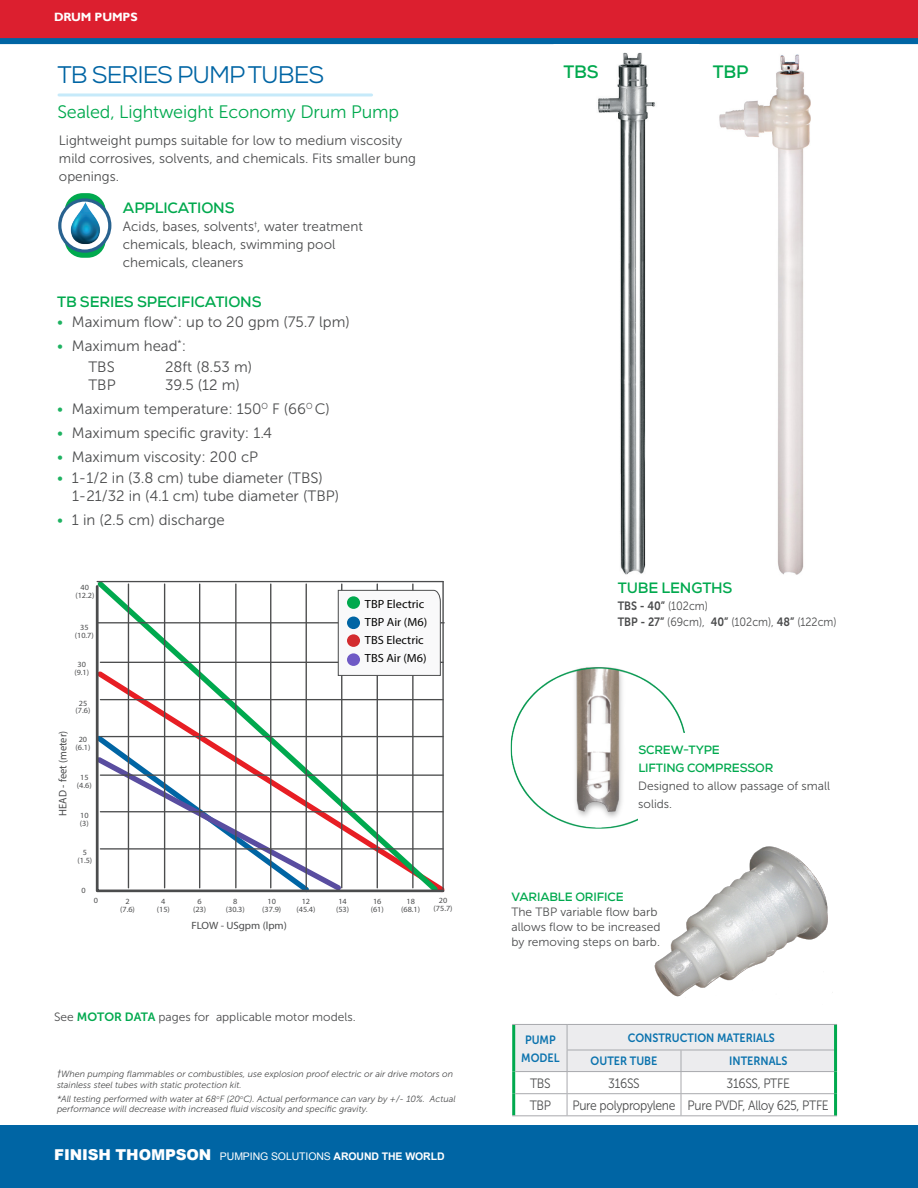
<style>
.page{position:relative;width:918px;height:1188px;background:#fff}
.page>*{position:absolute;margin:0;border:0;box-sizing:border-box;transform-origin:0 0}
.Quotes{font:24px "Nexa";letter-spacing:-.04em;color:#0065a4}
.t1{font:18px "Museo Sans 300";letter-spacing:-.01em;color:#00a94e}
.Quotes-2{font:700 18px "Nexa";letter-spacing:-.01em;color:#00a94e}
.t2{font:15px "Museo Sans 300";color:#4b4c4d}
.Quotes-3{font:700 15px "Nexa";letter-spacing:-.01em;color:#00a94e}
.t3{font:13.5px/18px "Museo Sans 300";color:#4b4c4d}
.t4{font:13.5px "Museo Sans 300";letter-spacing:-.025em;color:#4b4c4d;scale:.9 1}
.t5{font:13.5px "Museo Sans 300";color:#4b4c4d;scale:.9 1}
.t6{font:12px/15px "Museo Sans 300";color:#4b4c4d}
.t7{font:12px/18px "Museo Sans 700";color:#0b73ae;text-align:center;scale:.9 1}
.Quotes-4{font:700 12px "Nexa";letter-spacing:-.01em;color:#00a94e}
.t8{font:12px "Museo Sans 300";color:#4b4c4d;scale:.9 1}
.t9{font:12px "Museo Sans 700";color:#4b4c4d;scale:.9 1}
.t10{font:700 12px "Gill Sans";letter-spacing:-.01em;color:#fff}
.t11{font:300 11.85px/18px "Nexa";color:#050504;scale:1.04 1}
.t12{font:800 10.95px "Nexa";color:#4b4c4d;scale:.96 1}
.t13{font:10.5px "Arial";letter-spacing:-.01em;color:#fff}
.t14{font:800 10.5px "Nexa";color:#4b4c4d;scale:1.04 1}
.t15{font:italic 9px/10.5px "Museo Sans 300";color:#4b4c4d}
.t16{font:300 7.95px/7.9px "Nexa";color:#4b4c4d;text-align:center;scale:1.04 1}
.t17{font:800 7.95px "Nexa";color:#4b4c4d;scale:1.04 1}
.s1{color:#1eb261}
.s2{font-weight:800}
.s3{font-family:"Museo Sans 700";color:#00a94e}
.s4{font-size:10.5px}
.s5{font-weight:900;font-size:15px}
.s6{font-weight:700}
.s7{font-family:"Museo Sans 300"}
.s8{font-family:"Museo Sans 700"}
</style>
<div class="page">
<div style="left:0;top:0;width:918px;height:38px;background:#dc1f2f"></div>
<div style="left:0;top:1125px;width:918px;height:63px;background:#0065a4"></div>
<div style="left:0;top:38px;width:918px;height:6px;background:#0065a4"></div>
<img style="left:719px;top:54px;width:92px;height:521px">
<img style="left:598px;top:44px;width:102px;height:531px">
<hr style="left:59px;top:93px;width:313px;height:3px;background:#c6eafa">
<hr style="left:512px;top:1025px;width:3px;height:25px;background:#00a94e">
<hr style="left:512px;top:1050px;width:3px;height:22px;background:#00a94e">
<hr style="left:512px;top:1072px;width:3px;height:22px;background:#00a94e">
<hr style="left:512px;top:1094px;width:3px;height:21px;background:#00a94e">
<hr style="left:512px;top:1024px;width:55px;height:1px;background:#a8a9ad">
<svg style="left:514px;top:1024px;width:320px;height:91px"></svg>
<hr style="left:512px;top:1115px;width:55px;height:1px;background:#a8a9ad">
<hr style="left:567px;top:1115px;width:114px;height:1px;background:#a8a9ad">
<hr style="left:681px;top:1115px;width:156px;height:1px;background:#a8a9ad">
<hr style="left:834px;top:1025px;width:3px;height:25px;background:#00a94e">
<hr style="left:834px;top:1050px;width:3px;height:22px;background:#00a94e">
<hr style="left:834px;top:1072px;width:3px;height:22px;background:#00a94e">
<hr style="left:834px;top:1094px;width:3px;height:21px;background:#00a94e">
<div style="left:65px;top:193px;width:41px;height:65px;background:#00a94e;border-radius:18px"></div>
<svg style="left:58px;top:198px;width:53px;height:55px"></svg>
<img style="left:65px;top:199px;width:39px;height:49px">
<hr style="left:97px;top:581px;width:346px;height:1px;background:#4b4c4d">
<hr style="left:442px;top:582px;width:2px;height:307px;background:#4b4c4d">
<svg style="left:95px;top:584px;width:350px;height:309px"></svg>
<hr style="left:100px;top:736px;width:343px;height:1px;background:#4b4c4d">
<hr style="left:270px;top:584px;width:1px;height:304px;background:#4b4c4d">
<hr style="left:306px;top:584px;width:1px;height:304px;background:#4b4c4d">
<hr style="left:341px;top:584px;width:1px;height:304px;background:#4b4c4d">
<hr style="left:377px;top:584px;width:1px;height:304px;background:#4b4c4d">
<hr style="left:100px;top:811px;width:343px;height:1px;background:#4b4c4d">
<hr style="left:100px;top:699px;width:343px;height:1px;background:#4b4c4d">
<hr style="left:97px;top:622px;width:347px;height:1px;background:#4b4c4d">
<hr style="left:412px;top:584px;width:2px;height:304px;background:#4b4c4d">
<svg style="left:338px;top:590px;width:103px;height:86px"></svg>
<div style="left:347px;top:617px;width:13px;height:12px;background:#0065a4;border-radius:50%"></div>
<div style="left:347px;top:596px;width:13px;height:13px;background:#00a94e;border-radius:50%"></div>
<div style="left:347px;top:634px;width:13px;height:13px;background:#d32c2f;border-radius:50%"></div>
<div style="left:347px;top:653px;width:13px;height:13px;background:#6f5ac5;border-radius:50%"></div>
<img style="left:510px;top:667px;width:175px;height:162px">
<div style="left:638px;top:733px;width:199px;height:95px;background:#fff"></div>
<img style="left:637px;top:820px;width:201px;height:207px">
<h3 class="t10" style="left:54px;top:10px;width:85px">DRUM PUMPS</h3>
<p class="Quotes" style="left:58px;top:60px;width:268px">TB SERIES PUMP TUBES</p>
<p class="t1" style="left:57px;top:102px;width:343px">Sealed, Lightweight Economy Drum Pump</p>
<p class="t3" style="left:59px;top:131px;width:358px">Lightweight pumps suitable for low to medium viscosity mild corrosives, solvents, and chemicals. Fits smaller bung openings.</p>
<p class="Quotes-3" style="left:123px;top:198px;width:113px">APPLICATIONS</p>
<p class="t3" style="left:123px;top:218px;width:242px">Acids, bases, solvents<sup>†</sup>, water treatment chemicals, bleach, swimming pool chemicals, cleaners</p>
<p class="Quotes-3" style="left:57px;top:292px;width:206px">TB SERIES SPECIFICATIONS</p>
<p class="t2" style="left:57px;top:313px;width:294px"><span class="s1">•</span> Maximum flow<sup>*</sup>: up to 20 gpm (75.7 lpm)</p>
<p class="t2" style="left:57px;top:337px;width:131px"><span class="s1">•</span> Maximum head<sup>*</sup>:</p>
<p class="t2" style="left:88px;top:358px;width:28px">TBS</p>
<p class="t2" style="left:165px;top:358px;width:89px">28ft (8.53 m)</p>
<p class="t2" style="left:88px;top:376px;width:29px">TBP</p>
<p class="t2" style="left:165px;top:376px;width:76px">39.5 (12 m)</p>
<p class="t2" style="left:57px;top:400px;width:274px"><span class="s1">•</span> Maximum temperature: 150<sup>O</sup> F (66<sup>O</sup> C)</p>
<p class="t2" style="left:57px;top:424px;width:217px"><span class="s1">•</span> Maximum specific gravity: 1.4</p>
<p class="t2" style="left:57px;top:448px;width:203px"><span class="s1">•</span> Maximum viscosity: 200 cP</p>
<p class="t2" style="left:57px;top:469px;width:267px"><span class="s1">•</span> 1-1/2 in (3.8 cm) tube diameter (TBS)</p>
<p class="t2" style="left:72px;top:487px;width:269px">1-21/32 in (4.1 cm) tube diameter (TBP)</p>
<p class="t2" style="left:57px;top:511px;width:169px"><span class="s1">•</span> 1 in (2.5 cm) discharge</p>
<p class="t16" style="left:75px;top:584px;width:20px"><span class="s2">40 </span>(12.2)</p>
<p class="t16" style="left:75px;top:623px;width:20px"><span class="s2">35 </span>(10.7)</p>
<p class="t16" style="left:74px;top:660px;width:16px"><span class="s2">30 </span>(9.1)</p>
<p class="t12" style="left:56px;top:816px;width:90px;rotate:-90deg">HEAD - feet (meter)</p>
<p class="t16" style="left:76px;top:699px;width:16px"><span class="s2">25 </span>(7.6)</p>
<p class="t16" style="left:76px;top:736px;width:16px"><span class="s2">20 </span>(6.1)</p>
<p class="t16" style="left:77px;top:773px;width:16px"><span class="s2">15 </span>(4.6)</p>
<p class="t16" style="left:80px;top:811px;width:10px;text-align:left"><span class="s2">10 </span>(3)</p>
<p class="t16" style="left:77px;top:848px;width:16px"><span class="s2">5 </span>(1.5)</p>
<p class="t17" style="left:81px;top:885px;width:6px">0</p>
<p class="t11" style="left:365px;top:595px;width:61px">TBP Electric<br>TBP Air (M6)<br>TBS Electric<br>TBS Air (M6)</p>
<p class="t17" style="left:94px;top:895px;width:6px">0</p>
<p class="t16" style="left:336px;top:898px;width:14px;text-align:left"><span class="s2">14 </span>(53)</p>
<p class="t16" style="left:371px;top:898px;width:14px;text-align:left"><span class="s2">16 </span>(61)</p>
<p class="t16" style="left:401px;top:898px;width:20px"><span class="s2">18 </span>(68.1)</p>
<p class="t14" style="left:191px;top:919px;width:93px">FLOW - USgpm (lpm)</p>
<p class="t16" style="left:120px;top:898px;width:16px"><span class="s2">2 </span>(7.6)</p>
<p class="t16" style="left:157px;top:898px;width:14px"><span class="s2">4 </span>(15)</p>
<p class="t16" style="left:193px;top:898px;width:14px"><span class="s2">6 </span>(23)</p>
<p class="t16" style="left:226px;top:898px;width:20px"><span class="s2">8 </span>(30.3)</p>
<p class="t16" style="left:262px;top:898px;width:20px"><span class="s2">10 </span>(37.9)</p>
<p class="t16" style="left:296px;top:898px;width:20px"><span class="s2">12 </span>(45.4)</p>
<p class="t16" style="left:434px;top:896px;width:20px"><span class="s2">20 </span>(75.7)</p>
<p class="t6" style="left:54px;top:1009px;width:303px">See <span class="s3">MOTOR DATA</span> pages for applicable motor models.</p>
<p class="t15" style="left:57px;top:1069px;width:398px"><span class="s4">†</span>When pumping flammables or combustibles, use explosion proof electric or air drive motors on stainless steel tubes with static protection kit.</p>
<p class="t15" style="left:57px;top:1094px;width:400px">*All testing performed with water at 68<sup>o</sup>F (20<sup>o</sup>C). Actual performance can vary by +/- 10%. Actual performance will decrease with increased fluid viscosity and specific gravity.</p>
<p class="t13" style="left:54px;top:1150px;width:392px"><span class="s5">FINISH THOMPSON</span> PUMPING SOLUTIONS <span class="s6">AROUND THE WORLD</span></p>
<p class="Quotes-2" style="left:563px;top:60px;width:37px">TBS</p>
<p class="Quotes-2" style="left:713px;top:60px;width:37px">TBP</p>
<p class="Quotes-3" style="left:618px;top:579px;width:116px">TUBE LENGTHS</p>
<p class="t9" style="left:618px;top:599px;width:102px">TBS - 40” <span class="s7">(102cm)</span></p>
<p class="t8" style="left:618px;top:616px;width:245px"><span class="s8">TBP - 27”</span> (69cm), <span class="s8">40”</span> (102cm), <span class="s8">48”</span> (122cm)</p>
<p class="Quotes-4" style="left:638px;top:742px;width:83px">SCREW-TYPE</p>
<p class="Quotes-4" style="left:638px;top:760px;width:137px">LIFTING COMPRESSOR</p>
<p class="t6" style="left:638px;top:777px;width:193px;line-height:18px">Designed to allow passage of small solids.</p>
<p class="Quotes-4" style="left:512px;top:889px;width:114px">VARIABLE ORIFICE</p>
<p class="t6" style="left:511px;top:905px;width:151px">The TBP variable flow barb allows flow to be increased by removing steps on barb.</p>
<p class="t7" style="left:521px;top:1030px;width:44px">PUMP<br>MODEL</p>
<p class="t7" style="left:628px;top:1029px;width:165px">CONSTRUCTION MATERIALS</p>
<p class="t7" style="left:591px;top:1052px;width:76px">OUTER TUBE</p>
<p class="t7" style="left:729px;top:1052px;width:66px">INTERNALS</p>
<p class="t5" style="left:530px;top:1076px;width:24px">TBS</p>
<p class="t5" style="left:608px;top:1076px;width:37px">316SS</p>
<p class="t4" style="left:727px;top:1076px;width:72px">316SS, PTFE</p>
<p class="t5" style="left:530px;top:1098px;width:25px">TBP</p>
<p class="t4" style="left:572px;top:1098px;width:116px">Pure polypropylene</p>
<p class="t4" style="left:688px;top:1098px;width:158px">Pure PVDF, Alloy 625, PTFE</p>
</div>
